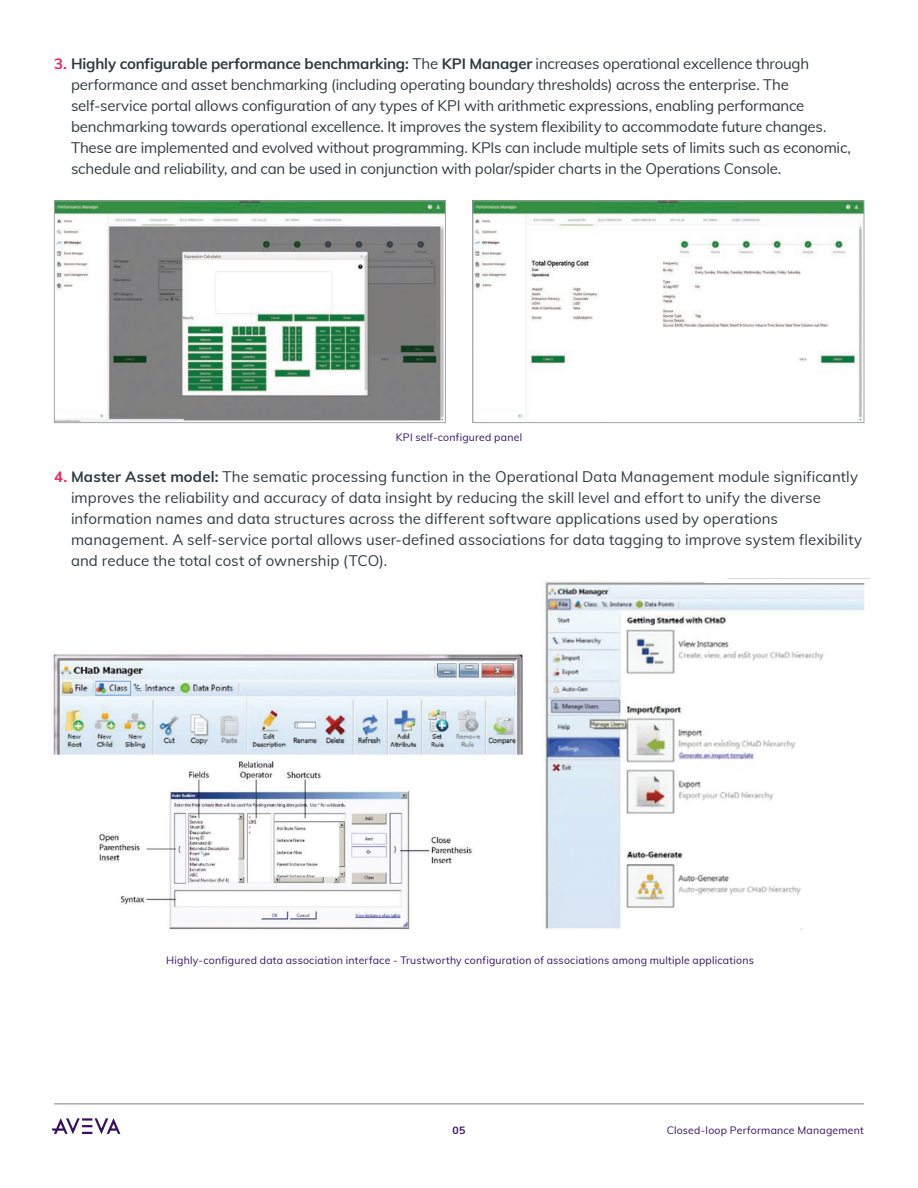
<style>
.page{position:relative;width:918px;height:1188px;background:#fff}
.page>*{position:absolute;margin:0;border:0;box-sizing:border-box;transform-origin:0 0}
.t1{font:15px/21px "Muli";letter-spacing:-.005em;color:#2f3b41}
.Body_Copy{font:10.5px "Muli";letter-spacing:.02em;color:#371260}
.t2{font:700 10.5px "Muli";color:#371260}
.s1{font-weight:700;color:#ee1e5b}
.s2{font-weight:700}
</style>
<div class="page">
<svg style="left:52px;top:1118px;width:68px;height:16px"></svg>
<hr style="left:54px;top:1104px;width:810px;height:1px;background:#a3a7a9">
<img style="left:56px;top:203px;width:388px;height:218px">
<div style="left:54px;top:201px;width:392px;height:222px;border:1px solid #a3a7a9"></div>
<img style="left:475px;top:203px;width:387px;height:218px">
<div style="left:473px;top:201px;width:391px;height:222px;border:1px solid #a3a7a9"></div>
<img style="left:53px;top:578px;width:816px;height:352px">
<p class="t1" style="left:71px;top:52px;width:782px;text-indent:-17px"><span class="s1">3.</span> <span class="s2">Highly configurable performance benchmarking:</span> The <span class="s2">KPI Manager</span> increases operational excellence through performance and asset benchmarking (including operating boundary thresholds) across the enterprise. The self-service portal allows configuration of any types of KPI with arithmetic expressions, enabling performance benchmarking towards operational excellence. It improves the system flexibility to accommodate future changes.<br>These are implemented and evolved without programming. KPIs can include multiple sets of limits such as economic, schedule and reliability, and can be used in conjunction with polar/spider charts in the Operations Console.</p>
<p class="Body_Copy" style="left:396px;top:429px;width:128px">KPI self-configured panel</p>
<p class="t1" style="left:71px;top:465px;width:793px;text-indent:-17px"><span class="s1">4.</span> <span class="s2">Master Asset model:</span> The sematic processing function in the Operational Data Management module significantly improves the reliability and accuracy of data insight by reducing the skill level and effort to unify the diverse information names and data structures across the different software applications used by operations management. A self-service portal allows user-defined associations for data tagging to improve system flexibility and reduce the total cost of ownership (TCO).</p>
<p class="Body_Copy" style="left:166px;top:952px;width:589px">Highly-configured data association interface - Trustworthy configuration of associations among multiple applications</p>
<p class="t2" style="left:453px;top:1123px;width:14px">05</p>
<p class="Body_Copy" style="left:667px;top:1122px;width:199px">Closed-loop Performance Management</p>
</div>
